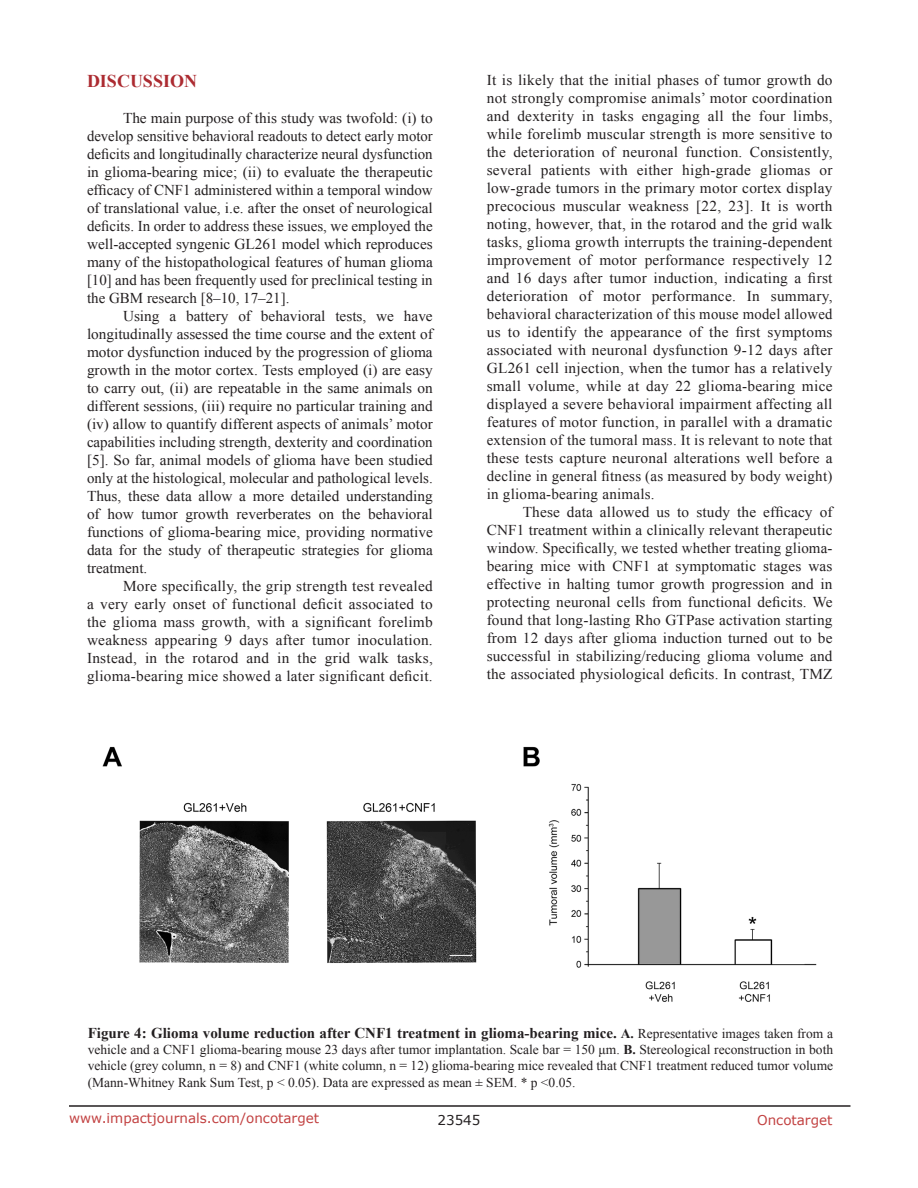
<style>
.page{position:relative;width:918px;height:1188px;background:#fff}
.page>*{position:absolute;margin:0;border:0;box-sizing:border-box;transform-origin:0 0}
.Heading{font:700 18px "Times New Roman";color:#ac2b31}
.BodyText{font:15px/18px "Times New Roman";letter-spacing:.01em;color:#231f20;text-align:justify}
.figuretext{font:700 15px "Times New Roman";color:#231f20}
.figuretext-2{font:13.5px/16.2px "Times New Roman";color:#231f20;text-align:justify}
.t1{font:13.5px "Verdana";color:#c24141}
.t2{font:13.5px "Verdana";color:#231f20}
.s1{font-size:13.5px}
.s2{font-weight:400;font-size:13.5px}
.s3{font-weight:700}
</style>
<div class="page">
<hr style="left:69px;top:1105px;width:781px;height:2px;background:#231f20">
<img style="left:102px;top:746px;width:715px;height:256px">
<p class="Heading" style="left:87px;top:69px;width:112px">DISCUSSION</p>
<p class="BodyText" style="left:87px;top:109px;width:347px;text-indent:36px">The main purpose of this study was twofold: (i) to develop sensitive behavioral readouts to detect early motor deficits and longitudinally characterize neural dysfunction in glioma-bearing mice; (ii) to evaluate the therapeutic efficacy of CNF1 administered within a temporal window of translational value, i.e. after the onset of neurological deficits. In order to address these issues, we employed the well-accepted syngenic GL261 model which reproduces many of the histopathological features of human glioma [10] and has been frequently used for preclinical testing in the GBM research [8–10, 17–21].</p>
<p class="BodyText" style="left:87px;top:307px;width:347px;text-indent:36px">Using a battery of behavioral tests, we have longitudinally assessed the time course and the extent of motor dysfunction induced by the progression of glioma growth in the motor cortex. Tests employed (i) are easy to carry out, (ii) are repeatable in the same animals on different sessions, (iii) require no particular training and (iv) allow to quantify different aspects of animals’ motor capabilities including strength, dexterity and coordination [5]. So far, animal models of glioma have been studied only at the histological, molecular and pathological levels.<br>Thus, these data allow a more detailed understanding of how tumor growth reverberates on the behavioral functions of glioma-bearing mice, providing normative data for the study of therapeutic strategies for glioma treatment.</p>
<p class="BodyText" style="left:87px;top:577px;width:347px;text-indent:36px">More specifically, the grip strength test revealed a very early onset of functional deficit associated to the glioma mass growth, with a significant forelimb weakness appearing 9 days after tumor inoculation.<br>Instead, in the rotarod and in the grid walk tasks, glioma-bearing mice showed a later significant deficit.</p>
<p class="BodyText" style="left:487px;top:71px;width:347px">It is likely that the initial phases of tumor growth do not strongly compromise animals’ motor coordination and dexterity in tasks engaging all the four limbs, while forelimb muscular strength is more sensitive to the deterioration of neuronal function. Consistently, several patients with either high-grade gliomas or low-grade tumors in the primary motor cortex display precocious muscular weakness [22, 23]. It is worth noting, however, that, in the rotarod and the grid walk tasks, glioma growth interrupts the training-dependent improvement of motor performance respectively 12 and 16 days after tumor induction, indicating a first deterioration of motor performance. In summary, behavioral characterization of this mouse model allowed us to identify the appearance of the first symptoms associated with neuronal dysfunction 9-12 days after GL261 cell injection, when the tumor has a relatively small volume, while at day 22 glioma-bearing mice displayed a severe behavioral impairment affecting all features of motor function, in parallel with a dramatic extension of the tumoral mass. It is relevant to note that these tests capture neuronal alterations well before a decline in general fitness (as measured by body weight) in glioma-bearing animals.</p>
<p class="BodyText" style="left:487px;top:503px;width:347px;text-indent:36px">These data allowed us to study the efficacy of CNF1 treatment within a clinically relevant therapeutic window. Specifically, we tested whether treating glioma&shy;bearing mice with CNF1 at symptomatic stages was effective in halting tumor growth progression and in protecting neuronal cells from functional deficits. We found that long-lasting Rho GTPase activation starting from 12 days after glioma induction turned out to be successful in stabilizing/reducing glioma volume and the associated physiological deficits. In contrast, TMZ</p>
<p class="figuretext" style="left:88px;top:1023px;width:747px">Figure 4: Glioma volume reduction after CNF1 treatment in glioma-bearing mice. <span class="s1">A.</span> <span class="s2">Representative images taken from a</span></p>
<p class="figuretext-2" style="left:88px;top:1041px;width:747px">vehicle and a CNF1 glioma-bearing mouse 23 days after tumor implantation. Scale bar = 150 μm. <span class="s3">B.</span> Stereological reconstruction in both vehicle (grey column, n = 8) and CNF1 (white column, n = 12) glioma-bearing mice revealed that CNF1 treatment reduced tumor volume (Mann-Whitney Rank Sum Test, p &lt; 0.05). Data are expressed as mean ± SEM. * p &lt;0.05.</p>
<p class="t1" style="left:69px;top:1109px;width:252px">www.impactjournals.com/oncotarget</p>
<p class="t2" style="left:438px;top:1111px;width:44px">23545</p>
<p class="t1" style="left:757px;top:1111px;width:77px">Oncotarget</p>
</div>
